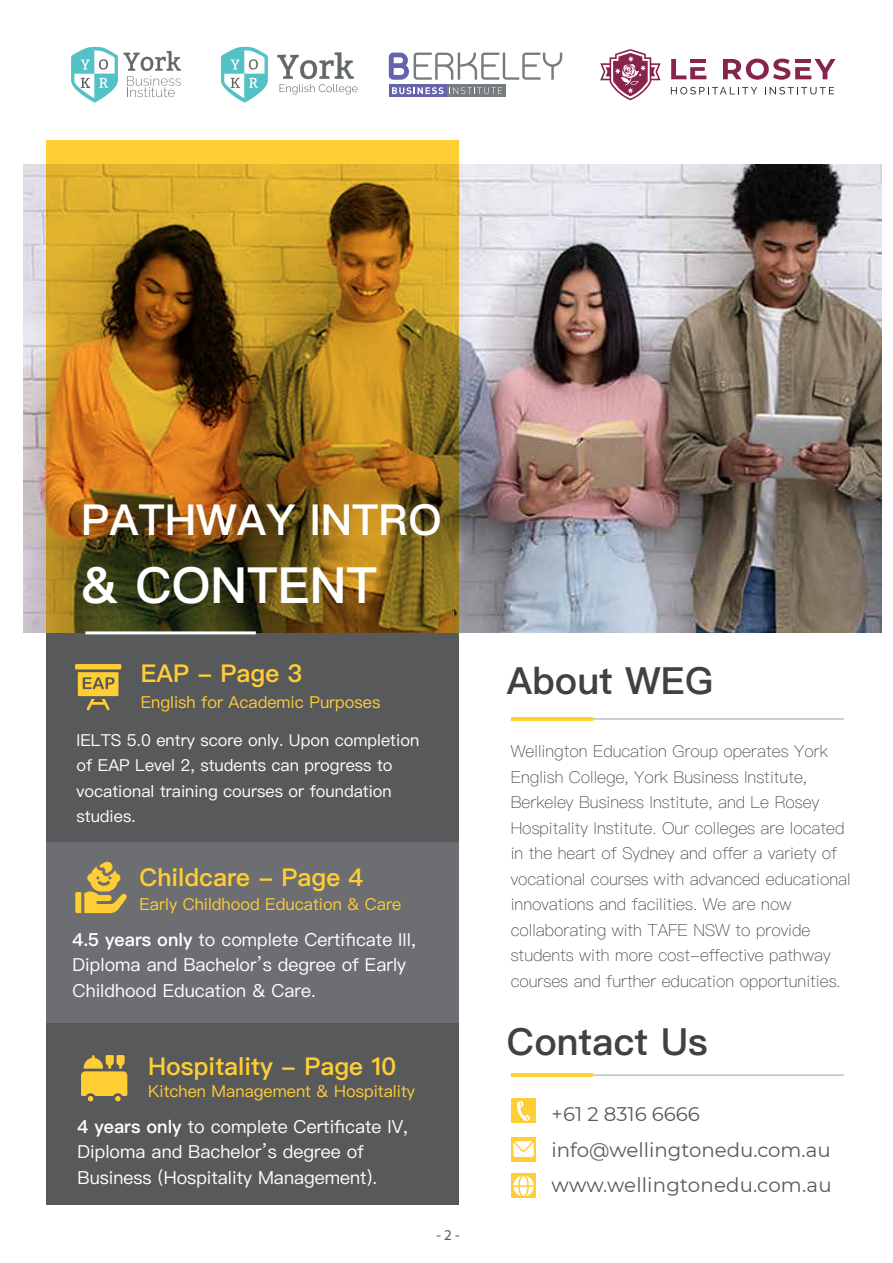
<style>
.page{position:relative;width:893px;height:1263px;background:#fff}
.page>*{position:absolute;margin:0;border:0;box-sizing:border-box;transform-origin:0 0}
.t1{font:600 49.95px "Ping Fang SC";color:#fff}
.t2{font:600 42.75px "Ping Fang SC";color:#fff}
.t3{font:600 37.5px "Ping Fang SC";color:#414042}
.t4{font:600 24.6px "Ping Fang SC";color:#ffcd34}
.t5{font:19.8px/35.5px "Montserrat";color:#58595b}
.t6{font:18px/25.5px "Ping Fang SC";color:#fff}
.t7{font:100 16.5px/25.5px "Ping Fang SC";color:#414042}
.t8{font:16.5px/25.5px "Ping Fang SC";color:#fff}
.t9{font:16.5px "Ping Fang SC";color:#ffcd34}
.t10{font:15px "Myriad Pro";color:#58595b}
.s1{font-weight:600}
</style>
<div class="page">
<img style="left:24px;top:164px;width:858px;height:469px">
<div style="left:46px;top:842px;width:412px;height:181px;background:#6d6e71"></div>
<div style="left:46px;top:1023px;width:412px;height:182px;background:#58595b"></div>
<svg style="left:46px;top:140px;width:412px;height:493px;background:#a0751e"></svg>
<div style="left:46px;top:633px;width:412px;height:209px;background:#58595b"></div>
<hr style="left:85px;top:631px;width:171px;height:3px;background:#fff">
<hr style="left:511px;top:718px;width:333px;height:2px;background:#bcbec0">
<hr style="left:511px;top:717px;width:81px;height:4px;background:#ffcd34">
<hr style="left:511px;top:1074px;width:333px;height:2px;background:#bcbec0">
<hr style="left:511px;top:1073px;width:81px;height:4px;background:#ffcd34">
<svg style="left:221px;top:47px;width:47px;height:55px"></svg>
<svg style="left:277px;top:52px;width:81px;height:43px"></svg>
<svg style="left:71px;top:47px;width:110px;height:55px"></svg>
<div style="left:446px;top:85px;width:59px;height:12px;background:#777c7f"></div>
<svg style="left:389px;top:53px;width:173px;height:27px"></svg>
<div style="left:389px;top:85px;width:58px;height:12px;background:#6464ad"></div>
<svg style="left:392px;top:87px;width:110px;height:7px"></svg>
<svg style="left:671px;top:87px;width:86px;height:7px"></svg>
<svg style="left:765px;top:87px;width:69px;height:7px"></svg>
<svg style="left:723px;top:59px;width:112px;height:21px"></svg>
<hr style="left:795px;top:59px;width:16px;height:4px;background:#86244b">
<svg style="left:671px;top:59px;width:35px;height:20px"></svg>
<hr style="left:690px;top:59px;width:16px;height:4px;background:#86244b">
<svg style="left:600px;top:49px;width:61px;height:51px"></svg>
<svg style="left:75px;top:861px;width:52px;height:52px"></svg>
<svg style="left:81px;top:1055px;width:46px;height:46px"></svg>
<div style="left:75px;top:664px;width:46px;height:5px;background:#ffcd34"></div>
<svg style="left:78px;top:672px;width:40px;height:38px"></svg>
<div style="left:511px;top:1098px;width:25px;height:25px;background:#ffcd34"></div>
<svg style="left:517px;top:1100px;width:13px;height:21px"></svg>
<div style="left:511px;top:1136px;width:25px;height:25px;background:#ffcd34"></div>
<svg style="left:513px;top:1141px;width:21px;height:16px"></svg>
<div style="left:511px;top:1173px;width:25px;height:25px;background:#ffcd34"></div>
<svg style="left:513px;top:1176px;width:21px;height:20px"></svg>
<h2 class="t2" style="left:81px;top:493px;width:362px">PATHWAY INTRO</h2>
<h1 class="t1" style="left:81px;top:554px;width:297px">&amp; CONTENT</h1>
<h3 class="t4" style="left:141px;top:658px;width:163px">EAP - Page 3</h3>
<p class="t9" style="left:141px;top:692px;width:241px">English for Academic Purposes</p>
<p class="t8" style="left:77px;top:727px;width:344px">IELTS 5.0 entry score only. Upon completion of EAP Level 2, students can progress to vocational training courses or foundation studies.</p>
<h3 class="t4" style="left:139px;top:862px;width:225px">Childcare - Page 4</h3>
<p class="t9" style="left:139px;top:894px;width:263px">Early Childhood Education &amp; Care</p>
<p class="t6" style="left:73px;top:926px;width:345px"><span class="s1">4.5 years only</span> to complete Certificate III,<br>Diploma and Bachelor’s degree of Early<br>Childhood Education &amp; Care.</p>
<h3 class="t4" style="left:148px;top:1051px;width:250px">Hospitality - Page 10</h3>
<p class="t9" style="left:148px;top:1081px;width:268px">Kitchen Management &amp; Hospitality</p>
<p class="t6" style="left:78px;top:1113px;width:332px"><span class="s1">4 years only</span> to complete Certificate IV,<br>Diploma and Bachelor’s degree of<br>Business (Hospitality Management).</p>
<p class="t10" style="left:436px;top:1226px;width:25px">- 2 -</p>
<h3 class="t3" style="left:507px;top:658px;width:208px">About WEG</h3>
<p class="t7" style="left:511px;top:738px;width:342px">Wellington Education Group operates York English College, York Business Institute, Berkeley Business Institute, and Le Rosey Hospitality Institute. Our colleges are located in the heart of Sydney and offer a variety of vocational courses with advanced educational innovations and facilities. We are now collaborating with TAFE NSW to provide students with more cost-effective pathway courses and further education opportunities.</p>
<h3 class="t3" style="left:507px;top:1018px;width:202px">Contact Us</h3>
<p class="t5" style="left:552px;top:1095px;width:282px">+61 2 8316 6666 info@wellingtonedu.com.au www.wellingtonedu.com.au</p>
</div>
